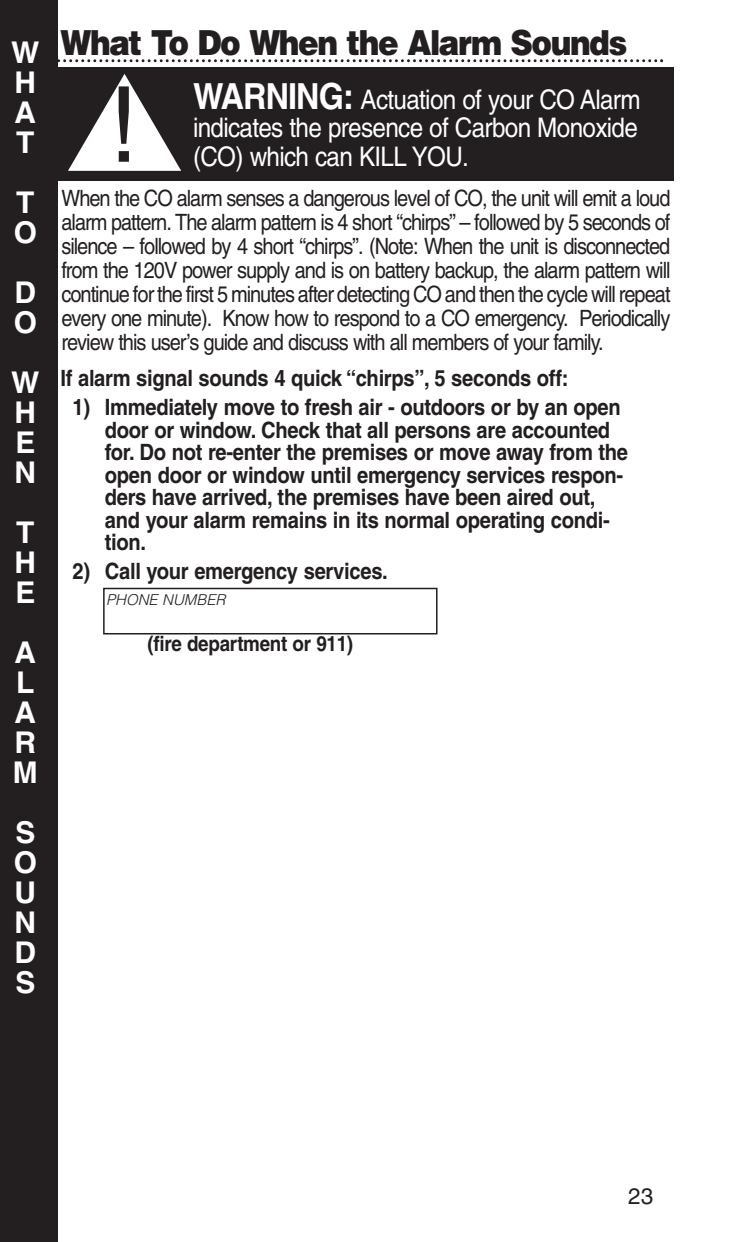
<style>
.page{position:relative;width:729px;height:1242px;background:#fff}
.page>*{position:absolute;margin:0;border:0;box-sizing:border-box;transform-origin:0 0}
.t1{font:105px "Helvetica";color:#231f20}
.t2{font:900 34.5px "Helvetica";letter-spacing:-.045em;color:#231f20;scale:.9 1}
.t3{font:700 30px/30px "Helvetica";color:#fff;text-align:justify}
.t4{font:27px/28.5px "Helvetica";letter-spacing:-.03em;color:#fff;text-align:justify;scale:.9 1}
.t5{font:22.5px/24px "Helvetica";letter-spacing:-.05em;color:#231f20;text-align:justify;scale:.89 1}
.t6{font:700 22.5px/22.5px "Helvetica";letter-spacing:-.015em;color:#231f20;scale:.9 1}
.t7{font:22.5px "Helvetica";letter-spacing:-.05em;color:#231f20}
.t8{font:700 21px "Helvetica";color:#231f20;scale:.9 1}
.t9{font:italic 300 15px "Helvetica";color:#231f20}
.s1{color:#fff}
.s2{font-weight:700;font-size:36px}
</style>
<div class="page">
<div style="left:103px;top:588px;width:335px;height:46px;border:2px solid #231f20"></div>
<div style="left:54px;top:68px;width:620px;height:113px;background:#231f20"></div>
<svg style="left:58px;top:59px;width:605px;height:3px"></svg>
<div style="left:0;top:0;width:58px;height:1242px;background:#231f20"></div>
<h2 class="t2" style="left:11px;top:23px;width:686px"><sub>W</sub> What To Do When the Alarm Sounds</h2>
<h3 class="t3" style="left:15px;top:70px;width:23px">H A T</h3>
<h3 class="t3" style="left:14px;top:190px;width:25px">T<br>O</h3>
<h3 class="t3" style="left:14px;top:280px;width:25px">D<br>O</h3>
<h3 class="t3" style="left:11px;top:370px;width:30px;text-align:left">W<br>H<br>E<br>N</h3>
<h3 class="t3" style="left:15px;top:520px;width:23px">T H E</h3>
<h3 class="t3" style="left:13px;top:640px;width:26px">A L A R M</h3>
<h3 class="t3" style="left:14px;top:820px;width:25px">S O U N D S</h3>
<h1 class="t1" style="left:63px;top:86px;width:124px"><span class="s1">▲</span>!</h1>
<p class="t4" style="left:193px;top:88px;width:499px"><span class="s2">WARNING:</span> Actuation of your CO Alarm indicates the presence of Carbon Monoxide (CO) which can KILL YOU.</p>
<p class="t5" style="left:61px;top:188px;width:686px">When the CO alarm senses a dangerous level of CO, the unit will emit a loud alarm pattern. The alarm pattern is 4 short “chirps” – followed by 5 seconds of silence – followed by 4 short “chirps”. (Note: When the unit is disconnected from the 120V power supply and is on battery backup, the alarm pattern will continue for the first 5 minutes after detecting CO and then the cycle will repeat every one minute). Know how to respond to a CO emergency. Periodically review this user’s guide and discuss with all members of your family.</p>
<p class="t6" style="left:61px;top:369px;width:566px">If alarm signal sounds 4 quick “chirps”, 5 seconds off:</p>
<p class="t6" style="left:105px;top:398px;width:583px;text-indent:-32px">1) Immediately move to fresh air - outdoors or by an open door or window. Check that all persons are accounted for. Do not re-enter the premises or move away from the open door or window until emergency services respon&shy;ders have arrived, the premises have been aired out, and your alarm remains in its normal operating condi&shy;tion.</p>
<p class="t6" style="left:72px;top:562px;width:352px">2) Call your emergency services.</p>
<p class="t9" style="left:106px;top:591px;width:121px">PHONE NUMBER</p>
<p class="t8" style="left:148px;top:635px;width:230px">(fire department or 911)</p>
<p class="t7" style="left:628px;top:1188px;width:27px">23</p>
</div>
